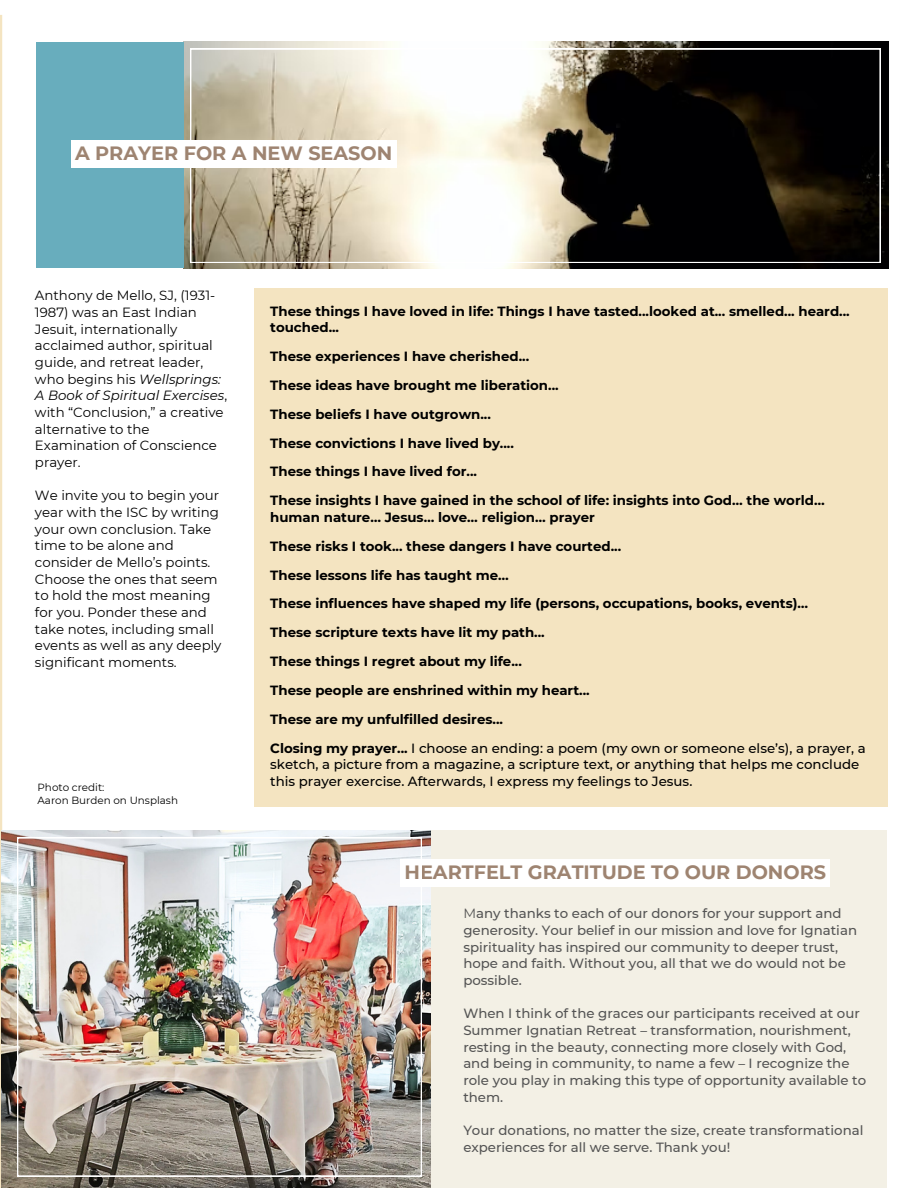
<style>
.page{position:relative;width:918px;height:1188px;background:#fff}
.page>*{position:absolute;margin:0;border:0;box-sizing:border-box;transform-origin:0 0}
.t1{font:700 19.2px "Montserrat";color:#9e8471}
.t2{font:700 13.35px/16.6px "Montserrat";color:#000}
.t3{font:500 13.35px/16.6px "Montserrat";color:#545454}
.t4{font:13.35px/16.6px "Montserrat";color:#000}
.t5{font:500 13.35px/16.6px "Montserrat";color:#000}
.t6{font:10.35px "Montserrat";color:#000}
.s1{font-style:italic}
.s2{font-weight:700}
.s3{font-weight:400}
</style>
<div class="page">
<div style="left:1px;top:830px;width:886px;height:358px;background:#f3f0e5"></div>
<img style="left:184px;top:42px;width:704px;height:226px">
<div style="left:36px;top:42px;width:148px;height:226px;background:#68adbd"></div>
<div style="left:254px;top:289px;width:633px;height:518px;background:#f4e4c1"></div>
<svg style="left:190px;top:49px;width:691px;height:213px"></svg>
<hr style="left:0;top:15px;width:2px;height:1173px;background:#f4e4c1">
<img style="left:2px;top:830px;width:428px;height:358px">
<div style="left:401px;top:860px;width:429px;height:27px;background:#fff"></div>
<div style="left:71px;top:141px;width:325px;height:27px;background:#fff"></div>
<img style="left:17px;top:838px;width:405px;height:338px">
<p class="t1" style="left:75px;top:142px;width:319px">A PRAYER FOR A NEW SEASON</p>
<p class="t4" style="left:35px;top:287px;width:194px">Anthony de Mello, SJ, (1931-<br>1987) was an East Indian<br>Jesuit, internationally acclaimed author, spiritual guide, and retreat leader, who begins his <span class="s1">Wellsprings:<br>A Book of Spiritual Exercises</span>, with “Conclusion,” a creative alternative to the<br>Examination of Conscience prayer.</p>
<p class="t4" style="left:35px;top:487px;width:188px">We invite you to begin your year with the ISC by writing your own conclusion. Take time to be alone and consider de Mello’s points.<br>Choose the ones that seem to hold the most meaning for you. Ponder these and take notes, including small events as well as any deeply significant moments.</p>
<p class="t6" style="left:38px;top:781px;width:68px">Photo credit:</p>
<p class="t6" style="left:38px;top:794px;width:142px">Aaron Burden on Unsplash</p>
<p class="t2" style="left:270px;top:303px;width:581px">These things I have loved in life: Things I have tasted...looked at... smelled... heard... touched...</p>
<p class="t2" style="left:270px;top:348px;width:261px">These experiences I have cherished...</p>
<p class="t2" style="left:270px;top:377px;width:290px">These ideas have brought me liberation...</p>
<p class="t2" style="left:270px;top:406px;width:222px">These beliefs I have outgrown...</p>
<p class="t2" style="left:270px;top:435px;width:245px">These convictions I have lived by....</p>
<p class="t2" style="left:270px;top:463px;width:208px">These things I have lived for...</p>
<p class="t2" style="left:270px;top:492px;width:556px">These insights I have gained in the school of life: insights into God… the world… human nature… Jesus… love… religion… prayer</p>
<p class="t2" style="left:270px;top:538px;width:352px">These risks I took... these dangers I have courted...</p>
<p class="t2" style="left:270px;top:566px;width:240px">These lessons life has taught me…</p>
<p class="t2" style="left:270px;top:595px;width:540px">These influences have shaped my life (persons, occupations, books, events)…</p>
<p class="t2" style="left:270px;top:624px;width:276px">These scripture texts have lit my path...</p>
<p class="t2" style="left:270px;top:653px;width:253px">These things I regret about my life...</p>
<p class="t2" style="left:270px;top:682px;width:321px">These people are enshrined within my heart...</p>
<p class="t2" style="left:270px;top:711px;width:234px">These are my unfulfilled desires...</p>
<p class="t5" style="left:270px;top:739px;width:597px"><span class="s2">Closing my prayer...</span> I choose an ending: a poem (my own or someone else’s), a prayer, a sketch, a picture from a magazine, a scripture text, or anything that helps me conclude this prayer exercise. Afterwards, I express my feelings to Jesus.</p>
<p class="t1" style="left:404px;top:861px;width:423px">HEARTFELT GRATITUDE TO OUR DONORS</p>
<p class="t3" style="left:463px;top:905px;width:395px"><span class="s3">M</span>any thanks to each of our donors for your support and generosity. Your belief in our mission and love for Ignatian spirituality has inspired our community to deeper trust, hope and faith. Without you, all that we do would not be possible.</p>
<p class="t3" style="left:463px;top:1005px;width:404px">When I think of the graces our participants received at our Summer Ignatian Retreat – transformation, nourishment, resting in the beauty, connecting more closely with God, and being in community, to name a few – I recognize the role you play in making this type of opportunity available to them.</p>
<p class="t3" style="left:463px;top:1122px;width:402px">Your donations, no matter the size, create transformational experiences for all we serve. Thank you!</p>
</div>
